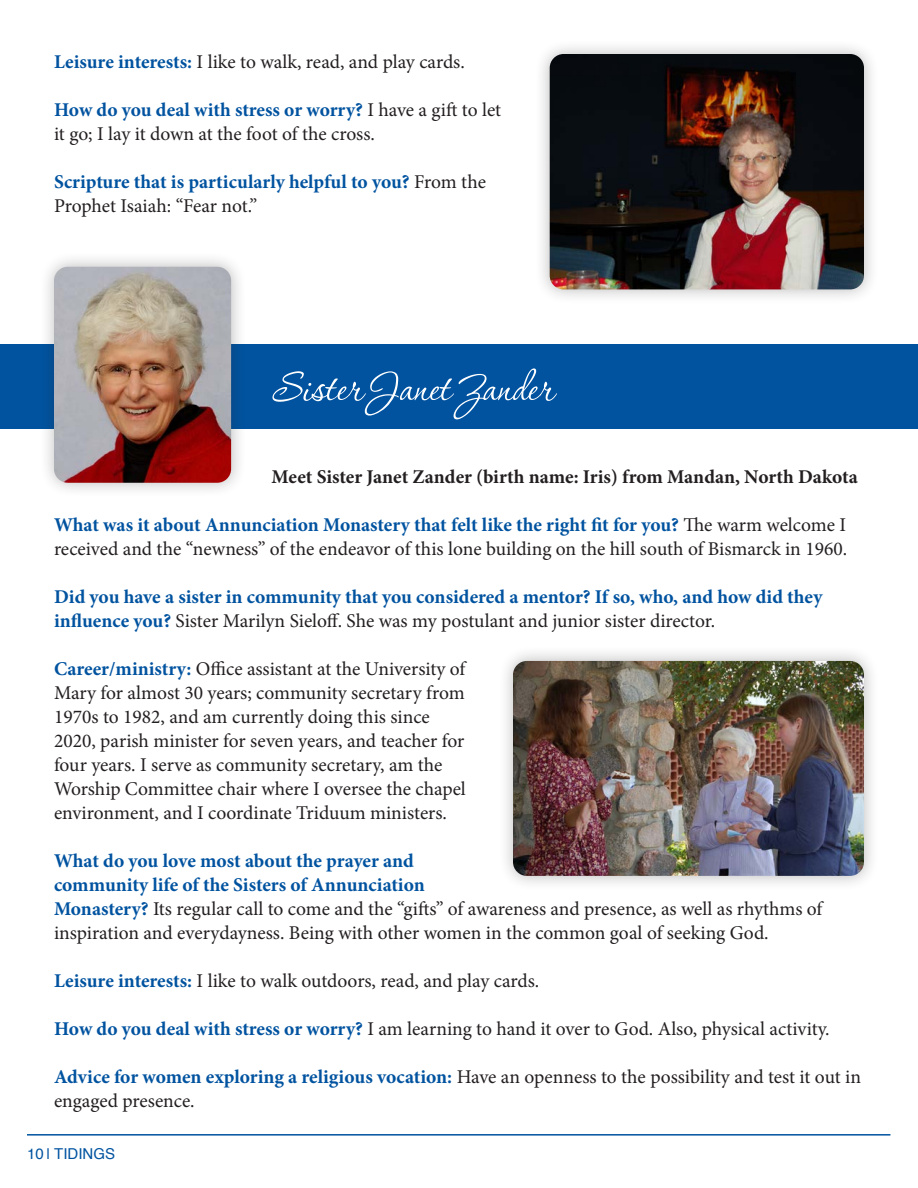
<style>
.page{position:relative;width:918px;height:1188px;background:#fff}
.page>*{position:absolute;margin:0;border:0;box-sizing:border-box;transform-origin:0 0}
.t1{font:52.5px "P22 Corinthia";color:#fff}
.t2{font:19.5px/24px "Minion Pro";letter-spacing:-.005em;color:#231f20}
.t3{font:700 19.5px/24px "Minion Pro";color:#0153a0}
.t4{font:700 19.5px "Minion Pro";color:#231f20}
.t5{font:15px "Helvetica";color:#0153a0}
.s1{font-weight:700;color:#0153a0}
.s2{font-weight:400;color:#231f20}
</style>
<div class="page">
<hr style="left:27px;top:1134px;width:863px;height:2px;background:#0153a0">
<div style="left:498px;top:646px;width:381px;height:245px;background:#231f20;opacity:.3"></div>
<img style="left:513px;top:661px;width:351px;height:215px">
<div style="left:535px;top:39px;width:344px;height:265px;background:#231f20;opacity:.3"></div>
<img style="left:550px;top:54px;width:314px;height:235px">
<div style="left:0;top:345px;width:918px;height:84px;background:#0153a0"></div>
<div style="left:39px;top:252px;width:207px;height:246px;background:#231f20;opacity:.3"></div>
<img style="left:54px;top:267px;width:177px;height:216px">
<p class="t2" style="left:54px;top:50px;width:412px"><span class="s1">Leisure interests:</span> I like to walk, read, and play cards.</p>
<p class="t2" style="left:54px;top:98px;width:449px"><span class="s1">How do you deal with stress or worry?</span> I have a gift to let it go; I lay it down at the foot of the cross.</p>
<p class="t3" style="left:54px;top:170px;width:433px">Scripture that is particularly helpful to you? <span class="s2">From the<br>Prophet Isaiah: “Fear not.”</span></p>
<h1 class="t1" style="left:272px;top:361px;width:283px">Sister Janet Zander</h1>
<p class="t4" style="left:272px;top:463px;width:588px">Meet Sister Janet Zander (birth name: Iris) from Mandan, North Dakota</p>
<p class="t2" style="left:54px;top:512px;width:795px"><span class="s1">What was it about Annunciation Monastery that felt like the right fit for you?</span> The warm welcome I received and the “newness” of the endeavor of this lone building on the hill south of Bismarck in 1960.</p>
<p class="t3" style="left:54px;top:584px;width:770px">Did you have a sister in community that you considered a mentor? If so, who, and how did they influence you? <span class="s2">Sister Marilyn Sieloff. She was my postulant and junior sister director.</span></p>
<p class="t2" style="left:54px;top:656px;width:413px"><span class="s1">Career/ministry:</span> Office assistant at the University of Mary for almost 30 years; community secretary from 1970s to 1982, and am currently doing this since 2020, parish minister for seven years, and teacher for four years. I serve as community secretary, am the Worship Committee chair where I oversee the chapel environment, and I coordinate Triduum ministers.</p>
<p class="t2" style="left:54px;top:849px;width:770px"><span class="s1">What do you love most about the prayer and<br>community life of the Sisters of Annunciation<br>Monastery?</span> Its regular call to come and the “gifts” of awareness and presence, as well as rhythms of inspiration and everydayness. Being with other women in the common goal of seeking God.</p>
<p class="t2" style="left:54px;top:969px;width:487px"><span class="s1">Leisure interests:</span> I like to walk outdoors, read, and play cards.</p>
<p class="t2" style="left:54px;top:1017px;width:777px"><span class="s1">How do you deal with stress or worry?</span> I am learning to hand it over to God. Also, physical activity.</p>
<p class="t2" style="left:54px;top:1065px;width:809px"><span class="s1">Advice for women exploring a religious vocation:</span> Have an openness to the possibility and test it out in engaged presence.</p>
<p class="t5" style="left:27px;top:1142px;width:90px">10 | TIDINGS</p>
</div>
